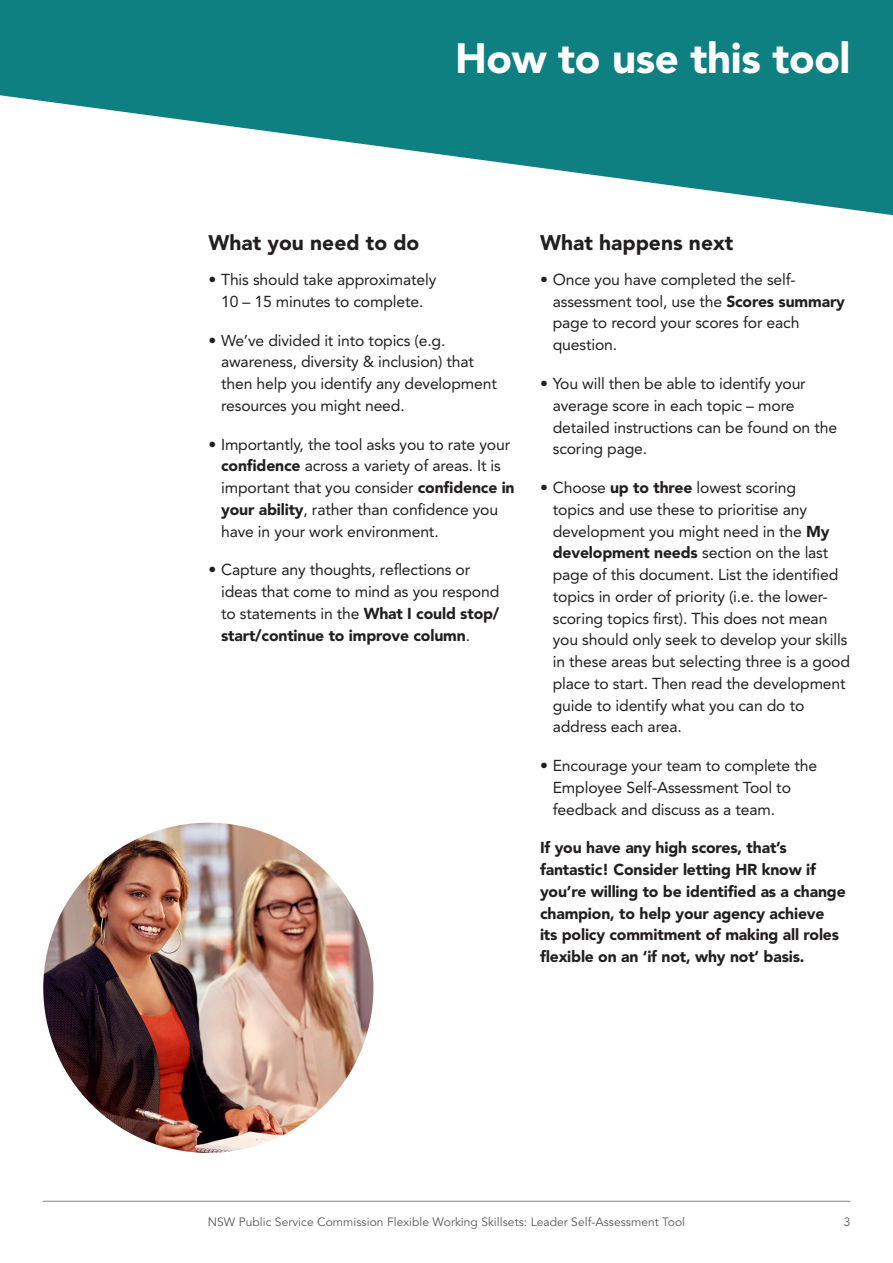
<style>
.page{position:relative;width:893px;height:1263px;background:#fff}
.page>*{position:absolute;margin:0;border:0;box-sizing:border-box;transform-origin:0 0}
.t1{font:900 42px "Avenir LT Std";letter-spacing:-.01em;color:#fff}
.t2{font:900 21px "Avenir LT Std";color:#231f20}
.t3{font:15.75px/21.8px "Avenir LT Std";letter-spacing:-.01em;color:#231f20}
.t4{font:900 15.75px/21.8px "Avenir LT Std";letter-spacing:-.01em;color:#231f20}
.t5{font:12px "Avenir LT Std";letter-spacing:.005em;color:#57585a}
.s1{font-weight:900}
</style>
<div class="page">
<hr style="left:43px;top:1201px;width:807px;height:1px;background:#939598">
<svg style="left:0;top:0;width:893px;height:216px;fill:#0e8081"></svg>
<img style="left:43px;top:823px;width:330px;height:330px;border-radius:165px">
<h2 class="t1" style="left:455px;top:33px;width:397px">How to use this tool</h2>
<h3 class="t2" style="left:208px;top:230px;width:213px">What you need to do</h3>
<p class="t3" style="left:208px;top:269px;width:229px;text-align:center">• This should take approximately<br>10 – 15 minutes to complete.</p>
<p class="t3" style="left:221px;top:329px;width:277px;text-indent:-13px">• We’ve divided it into topics (e.g. awareness, diversity &amp; inclusion) that then help you identify any development resources you might need.</p>
<p class="t3" style="left:221px;top:433px;width:295px;text-indent:-13px">• Importantly, the tool asks you to rate your <span class="s1">confidence</span> across a variety of areas. It is important that you consider <span class="s1">confidence in your ability</span>, rather than confidence you have in your work environment.</p>
<p class="t3" style="left:221px;top:559px;width:280px;text-indent:-13px">• Capture any thoughts, reflections or ideas that come to mind as you respond to statements in the <span class="s1">What I could stop/ start/continue to improve column</span>.</p>
<h3 class="t2" style="left:540px;top:230px;width:195px">What happens next</h3>
<p class="t3" style="left:553px;top:269px;width:294px;text-indent:-13px">• Once you have completed the self&shy;assessment tool, use the <span class="s1">Scores summary </span>page to record your scores for each question.</p>
<p class="t3" style="left:553px;top:373px;width:286px;text-indent:-13px">• You will then be able to identify your average score in each topic – more detailed instructions can be found on the scoring page.</p>
<p class="t3" style="left:553px;top:477px;width:299px;text-indent:-13px">• Choose <span class="s1">up to three</span> lowest scoring<br>topics and use these to prioritise any development you might need in the <span class="s1">My development needs</span> section on the last page of this document. List the identified topics in order of priority (i.e. the lower&shy;scoring topics first). This does not mean you should only seek to develop your skills in these areas but selecting three is a good place to start. Then read the development guide to identify what you can do to address each area.</p>
<p class="t3" style="left:553px;top:755px;width:266px;text-indent:-13px">• Encourage your team to complete the<br>Employee Self-Assessment Tool to feedback and discuss as a team.</p>
<p class="t4" style="left:540px;top:837px;width:307px">If you have any high scores, that’s fantastic! Consider letting HR know if you’re willing to be identified as a change champion, to help your agency achieve its policy commitment of making all roles flexible on an ‘if not, why not’ basis.</p>
<p class="t5" style="left:208px;top:1215px;width:479px">NSW Public Service Commission Flexible Working Skillsets: Leader Self-Assessment Tool</p>
<p class="t5" style="left:844px;top:1215px;width:8px">3</p>
</div>
